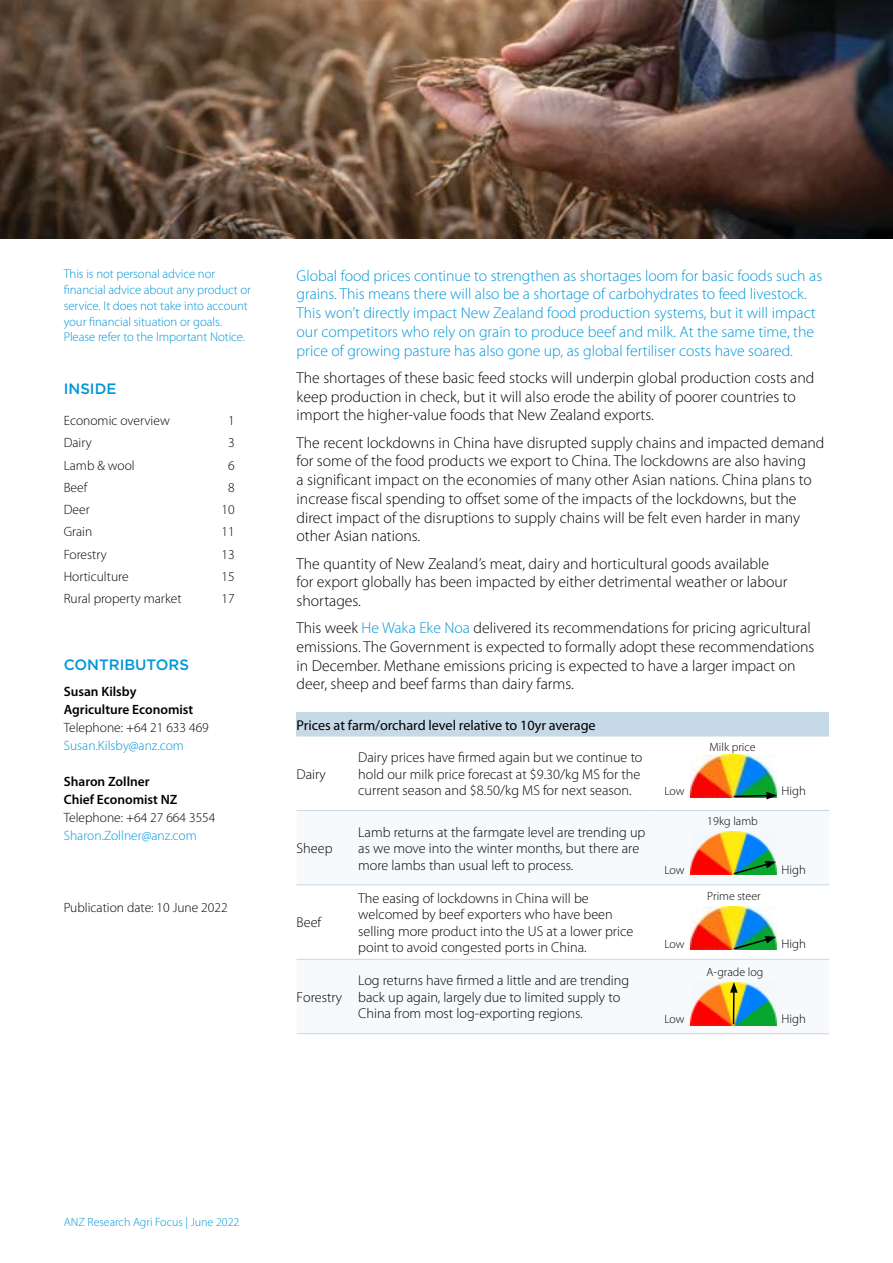
<style>
.page{position:relative;width:893px;height:1263px;background:#fff}
.page>*{position:absolute;margin:0;border:0;box-sizing:border-box;transform-origin:0 0}
.t1{font:300 15.75px/18.8px "Myriad Pro";color:#000}
.t2{font:300 15.75px/18.8px "Myriad Pro";color:#0096d9}
.t3{font:500 15px "Gotham";color:#0096d9}
.t4{font:300 14.25px/16.5px "Myriad Pro";color:#000}
.t5{font:14.25px "Myriad Pro";letter-spacing:-.005em;color:#000}
.t6{font:300 13.5px "Myriad Pro";color:#000}
.t7{font:600 13.5px/18px "Myriad Pro";color:#000}
.t8{font:300 13.5px "Myriad Pro";color:#0096d9}
.t9{font:300 12.75px/15.8px "Myriad Pro";letter-spacing:-.005em;color:#0096d9}
.t10{font:300 12.75px "Myriad Pro";color:#000}
.t11{font:300 12px "Myriad Pro";color:#000}
.t12{font:300 12px "Myriad Pro";color:#0096d9}
.s1{color:#0096d9}
</style>
<div class="page">
<div style="left:297px;top:713px;width:532px;height:23px;background:#c6d9e6"></div>
<svg style="left:297px;top:831px;width:532px;height:195px"></svg>
<hr style="left:297px;top:810px;width:57px;height:1px;background:#c6d9e6">
<hr style="left:354px;top:810px;width:297px;height:1px;background:#c6d9e6">
<hr style="left:651px;top:810px;width:178px;height:1px;background:#c6d9e6">
<hr style="left:297px;top:884px;width:57px;height:1px;background:#c6d9e6">
<hr style="left:354px;top:884px;width:297px;height:1px;background:#c6d9e6">
<hr style="left:651px;top:884px;width:178px;height:1px;background:#c6d9e6">
<hr style="left:297px;top:712px;width:57px;height:1px;background:#c6d9e6">
<hr style="left:354px;top:712px;width:297px;height:1px;background:#c6d9e6">
<hr style="left:651px;top:712px;width:178px;height:1px;background:#c6d9e6">
<hr style="left:297px;top:736px;width:57px;height:1px;background:#c6d9e6">
<hr style="left:354px;top:736px;width:297px;height:1px;background:#c6d9e6">
<hr style="left:651px;top:736px;width:178px;height:1px;background:#c6d9e6">
<hr style="left:297px;top:959px;width:57px;height:1px;background:#c6d9e6">
<hr style="left:354px;top:959px;width:297px;height:1px;background:#c6d9e6">
<hr style="left:651px;top:959px;width:178px;height:1px;background:#c6d9e6">
<hr style="left:297px;top:1033px;width:57px;height:1px;background:#c6d9e6">
<hr style="left:354px;top:1033px;width:297px;height:1px;background:#c6d9e6">
<hr style="left:651px;top:1033px;width:178px;height:1px;background:#c6d9e6">
<img style="left:691px;top:754px;width:86px;height:43px">
<img style="left:691px;top:907px;width:86px;height:42px">
<img style="left:691px;top:832px;width:86px;height:42px">
<img style="left:691px;top:983px;width:86px;height:42px">
<svg style="left:732px;top:861px;width:44px;height:14px"></svg>
<svg style="left:732px;top:936px;width:44px;height:15px"></svg>
<hr style="left:733px;top:990px;width:2px;height:34px;background:#000">
<svg style="left:730px;top:982px;width:8px;height:11px"></svg>
<svg style="left:732px;top:792px;width:45px;height:7px"></svg>
<img style="left:0;top:0;width:893px;height:238px">
<p class="t9" style="left:64px;top:266px;width:189px">This is not personal advice nor financial advice about any product or service. It does not take into account your financial situation or goals.<br>Please refer to the Important Notice.</p>
<p class="t3" style="left:64px;top:379px;width:54px">INSIDE</p>
<p class="t6" style="left:64px;top:412px;width:108px">Economic overview</p>
<p class="t6" style="left:228px;top:412px;width:8px">1</p>
<p class="t6" style="left:64px;top:435px;width:30px">Dairy</p>
<p class="t6" style="left:228px;top:435px;width:8px">3</p>
<p class="t6" style="left:64px;top:457px;width:73px">Lamb &amp; wool</p>
<p class="t6" style="left:228px;top:457px;width:8px">6</p>
<p class="t6" style="left:64px;top:479px;width:25px">Beef</p>
<p class="t6" style="left:228px;top:479px;width:8px">8</p>
<p class="t6" style="left:64px;top:501px;width:27px">Deer</p>
<p class="t6" style="left:222px;top:501px;width:15px">10</p>
<p class="t6" style="left:64px;top:524px;width:30px">Grain</p>
<p class="t6" style="left:222px;top:524px;width:15px">11</p>
<p class="t6" style="left:64px;top:546px;width:44px">Forestry</p>
<p class="t6" style="left:222px;top:546px;width:15px">13</p>
<p class="t6" style="left:64px;top:568px;width:66px">Horticulture</p>
<p class="t6" style="left:222px;top:568px;width:15px">15</p>
<p class="t6" style="left:64px;top:590px;width:119px">Rural property market</p>
<p class="t6" style="left:222px;top:590px;width:15px">17</p>
<p class="t3" style="left:64px;top:655px;width:127px">CONTRIBUTORS</p>
<p class="t7" style="left:64px;top:682px;width:131px">Susan Kilsby<br>Agriculture Economist</p>
<p class="t6" style="left:64px;top:720px;width:147px">Telephone: +64 21 633 469</p>
<p class="t8" style="left:64px;top:738px;width:122px">Susan.Kilsby@anz.com</p>
<p class="t7" style="left:64px;top:772px;width:115px">Sharon Zollner<br>Chief Economist NZ</p>
<p class="t6" style="left:64px;top:810px;width:153px">Telephone: +64 27 664 3554</p>
<p class="t8" style="left:64px;top:828px;width:135px">Sharon.Zollner@anz.com</p>
<p class="t6" style="left:64px;top:900px;width:165px">Publication date: 10 June 2022</p>
<p class="t2" style="left:297px;top:266px;width:527px">Global food prices continue to strengthen as shortages loom for basic foods such as grains. This means there will also be a shortage of carbohydrates to feed livestock.<br>This won’t directly impact New Zealand food production systems, but it will impact our competitors who rely on grain to produce beef and milk. At the same time, the price of growing pasture has also gone up, as global fertiliser costs have soared.</p>
<p class="t1" style="left:297px;top:368px;width:519px">The shortages of these basic feed stocks will underpin global production costs and keep production in check, but it will also erode the ability of poorer countries to import the higher-value foods that New Zealand exports.</p>
<p class="t1" style="left:297px;top:433px;width:529px">The recent lockdowns in China have disrupted supply chains and impacted demand for some of the food products we export to China. The lockdowns are also having<br>a significant impact on the economies of many other Asian nations. China plans to increase fiscal spending to offset some of the impacts of the lockdowns, but the direct impact of the disruptions to supply chains will be felt even harder in many other Asian nations.</p>
<p class="t1" style="left:297px;top:554px;width:492px">The quantity of New Zealand’s meat, dairy and horticultural goods available for export globally has been impacted by either detrimental weather or labour shortages.</p>
<p class="t1" style="left:297px;top:618px;width:519px">This week <span class="s1">He Waka Eke Noa</span> delivered its recommendations for pricing agricultural emissions. The Government is expected to formally adopt these recommendations in December. Methane emissions pricing is expected to have a larger impact on deer, sheep and beef farms than dairy farms.</p>
<p class="t5" style="left:297px;top:716px;width:301px">Prices at farm/orchard level relative to 10yr average</p>
<p class="t4" style="left:297px;top:765px;width:31px">Dairy</p>
<p class="t4" style="left:358px;top:749px;width:286px">Dairy prices have firmed again but we continue to hold our milk price forecast at $9.30/kg MS for the current season and $8.50/kg MS for next season.</p>
<p class="t4" style="left:297px;top:840px;width:37px">Sheep</p>
<p class="t4" style="left:297px;top:914px;width:26px">Beef</p>
<p class="t4" style="left:297px;top:989px;width:47px">Forestry</p>
<p class="t4" style="left:358px;top:823px;width:289px">Lamb returns at the farmgate level are trending up as we move into the winter months, but there are more lambs than usual left to process.</p>
<p class="t4" style="left:358px;top:889px;width:277px">The easing of lockdowns in China will be welcomed by beef exporters who have been selling more product into the US at a lower price point to avoid congested ports in China.</p>
<p class="t4" style="left:358px;top:972px;width:273px">Log returns have firmed a little and are trending back up again, largely due to limited supply to<br>China from most log-exporting regions.</p>
<p class="t11" style="left:709px;top:740px;width:48px">Milk price</p>
<p class="t11" style="left:664px;top:784px;width:22px">Low</p>
<p class="t10" style="left:781px;top:783px;width:26px">High</p>
<p class="t11" style="left:707px;top:814px;width:52px">19kg lamb</p>
<p class="t11" style="left:664px;top:863px;width:22px">Low</p>
<p class="t10" style="left:781px;top:862px;width:26px">High</p>
<p class="t11" style="left:707px;top:889px;width:55px">Prime steer</p>
<p class="t11" style="left:664px;top:936px;width:22px">Low</p>
<p class="t10" style="left:781px;top:936px;width:26px">High</p>
<p class="t11" style="left:706px;top:965px;width:58px">A-grade log</p>
<p class="t11" style="left:664px;top:1012px;width:22px">Low</p>
<p class="t10" style="left:781px;top:1011px;width:26px">High</p>
<p class="t12" style="left:64px;top:1215px;width:177px">ANZ Research Agri Focus | June 2022</p>
</div>
